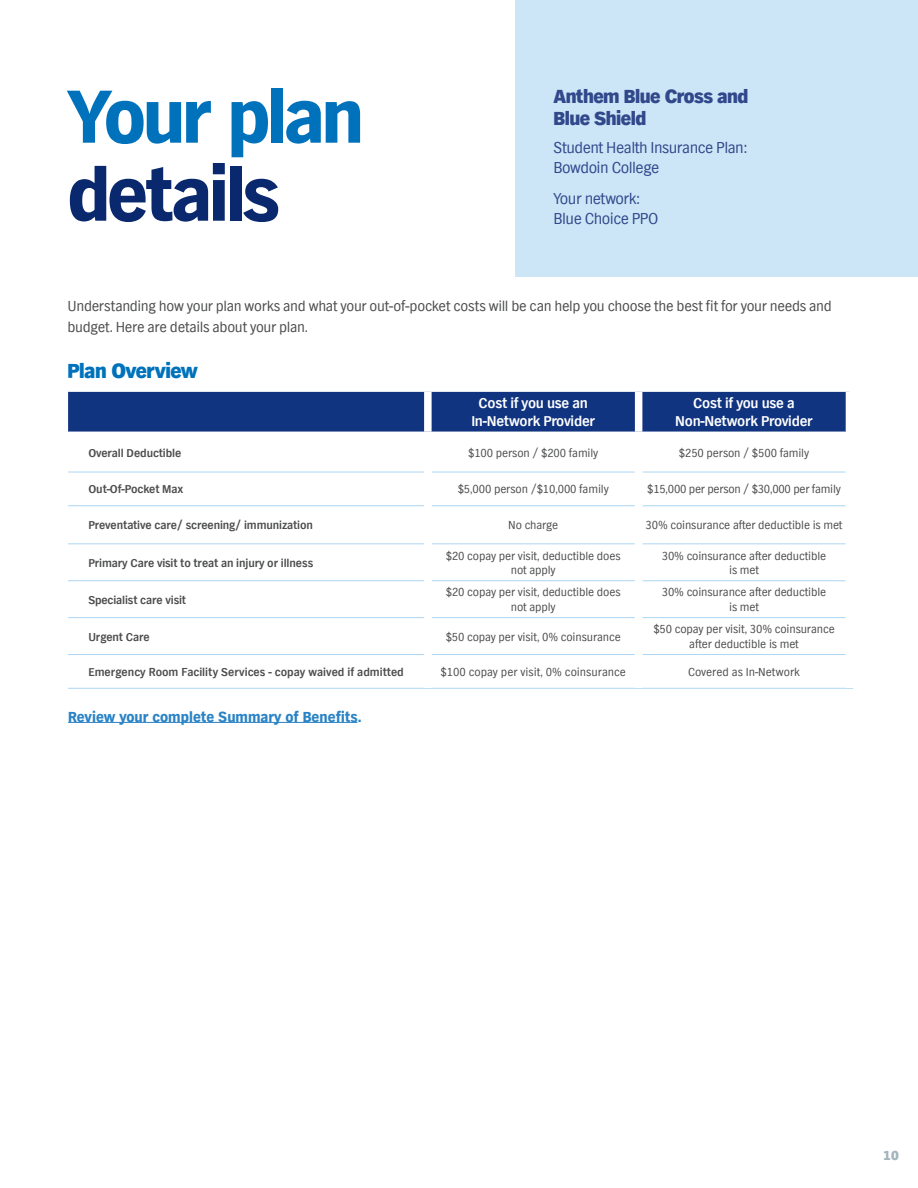
<style>
.page{position:relative;width:918px;height:1188px;background:#fff}
.page>*{position:absolute;margin:0;border:0;box-sizing:border-box;transform-origin:0 0}
.VP_Main_XXL_Headline{font:900 78px/78px "TV Nord EF";letter-spacing:-.045em;color:#0072bc}
.t1{font:800 21px "TV Nord EF";letter-spacing:-.025em;color:#0072bc}
.t2{font:800 19.5px/22.8px "TV Nord EF";letter-spacing:-.03em;color:#31488b}
.t3{font:16.35px/19.5px "TV Nord EF";letter-spacing:-.03em;color:#31488b}
.VP_Body_Copy{font:15px/21px "TV Nord EF";letter-spacing:-.02em;color:#4b4c4d}
.Body_copy{font:700 15px/18px "TV Nord EF";letter-spacing:-.02em;color:#fff;text-align:center}
.t4{font:900 15px "TV Nord EF";color:#2a83c5}
.t5{font:800 13.5px "TV Nord EF";color:#a3b5bd}
.t6{font:12px/14.4px "TV Nord EF";letter-spacing:-.01em;color:#4b4c4d;text-align:center}
.t7{font:700 12px "TV Nord EF";letter-spacing:-.01em;color:#4b4c4d}
.s1{color:#09286d}
</style>
<div class="page">
<div style="left:515px;top:0;width:403px;height:276px;background:#cce6f7"></div>
<hr style="left:68px;top:722px;width:289px;height:1px;background:#2a83c5">
<div style="left:68px;top:392px;width:778px;height:40px;background:#10347f"></div>
<svg style="left:68px;top:471px;width:778px;height:217px"></svg>
<div style="left:424px;top:392px;width:8px;height:40px;background:#fff"></div>
<div style="left:635px;top:392px;width:7px;height:40px;background:#fff"></div>
<hr style="left:68px;top:472px;width:356px;height:1px;background:#add6f1">
<hr style="left:68px;top:505px;width:356px;height:1px;background:#add6f1">
<hr style="left:68px;top:543px;width:356px;height:1px;background:#add6f1">
<hr style="left:68px;top:580px;width:356px;height:1px;background:#add6f1">
<hr style="left:68px;top:617px;width:356px;height:1px;background:#add6f1">
<hr style="left:68px;top:654px;width:356px;height:1px;background:#add6f1">
<hr style="left:68px;top:688px;width:360px;height:1px;background:#add6f1">
<hr style="left:432px;top:472px;width:203px;height:1px;background:#add6f1">
<hr style="left:642px;top:472px;width:204px;height:1px;background:#add6f1">
<hr style="left:432px;top:505px;width:203px;height:1px;background:#add6f1">
<hr style="left:642px;top:505px;width:204px;height:1px;background:#add6f1">
<hr style="left:432px;top:543px;width:203px;height:1px;background:#add6f1">
<hr style="left:642px;top:543px;width:204px;height:1px;background:#add6f1">
<hr style="left:432px;top:580px;width:203px;height:1px;background:#add6f1">
<hr style="left:642px;top:580px;width:204px;height:1px;background:#add6f1">
<hr style="left:432px;top:617px;width:203px;height:1px;background:#add6f1">
<hr style="left:642px;top:617px;width:204px;height:1px;background:#add6f1">
<hr style="left:432px;top:654px;width:203px;height:1px;background:#add6f1">
<hr style="left:642px;top:654px;width:204px;height:1px;background:#add6f1">
<hr style="left:428px;top:688px;width:211px;height:1px;background:#add6f1">
<hr style="left:639px;top:688px;width:214px;height:1px;background:#add6f1">
<div style="left:635px;top:432px;width:7px;height:40px;background:#fff"></div>
<div style="left:635px;top:472px;width:7px;height:34px;background:#fff"></div>
<div style="left:635px;top:506px;width:7px;height:38px;background:#fff"></div>
<div style="left:635px;top:544px;width:7px;height:37px;background:#fff"></div>
<div style="left:635px;top:581px;width:7px;height:37px;background:#fff"></div>
<div style="left:635px;top:618px;width:7px;height:37px;background:#fff"></div>
<div style="left:635px;top:655px;width:7px;height:33px;background:#fff"></div>
<div style="left:424px;top:432px;width:8px;height:40px;background:#fff"></div>
<div style="left:424px;top:472px;width:8px;height:34px;background:#fff"></div>
<div style="left:424px;top:506px;width:8px;height:38px;background:#fff"></div>
<div style="left:424px;top:544px;width:8px;height:37px;background:#fff"></div>
<div style="left:424px;top:581px;width:8px;height:37px;background:#fff"></div>
<div style="left:424px;top:618px;width:8px;height:37px;background:#fff"></div>
<div style="left:424px;top:655px;width:8px;height:33px;background:#fff"></div>
<p class="VP_Main_XXL_Headline" style="left:68px;top:80px;width:298px">Your plan <span class="s1">details</span></p>
<p class="t2" style="left:554px;top:85px;width:196px">Anthem Blue Cross and<br>Blue Shield</p>
<p class="t3" style="left:554px;top:138px;width:195px">Student Health Insurance Plan:<br>Bowdoin College</p>
<p class="t3" style="left:554px;top:190px;width:106px">Your network:<br>Blue Choice PPO</p>
<p class="VP_Body_Copy" style="left:68px;top:296px;width:766px">Understanding how your plan works and what your out-of-pocket costs will be can help you choose the best fit for your needs and budget. Here are details about your plan.</p>
<p class="t1" style="left:68px;top:358px;width:132px">Plan Overview</p>
<p class="Body_copy" style="left:471px;top:395px;width:125px">Cost if you use an<br>In-Network Provider</p>
<p class="Body_copy" style="left:675px;top:395px;width:139px">Cost if you use a<br>Non-Network Provider</p>
<p class="t7" style="left:88px;top:446px;width:95px">Overall Deductible</p>
<p class="t6" style="left:468px;top:446px;width:132px">$100 person / $200 family</p>
<p class="t6" style="left:679px;top:446px;width:132px">$250 person / $500 family</p>
<p class="t7" style="left:88px;top:483px;width:97px">Out-Of-Pocket Max</p>
<p class="t6" style="left:458px;top:483px;width:153px">$5,000 person /$10,000 family</p>
<p class="t6" style="left:647px;top:483px;width:195px">$15,000 per person / $30,000 per family</p>
<p class="t7" style="left:88px;top:519px;width:226px">Preventative care/ screening/ immunization</p>
<p class="t6" style="left:508px;top:518px;width:51px">No charge</p>
<p class="t6" style="left:646px;top:518px;width:198px">30% coinsurance after deductible is met</p>
<p class="t7" style="left:88px;top:556px;width:226px">Primary Care visit to treat an injury or illness</p>
<p class="t6" style="left:446px;top:549px;width:176px">$20 copay per visit, deductible does not apply</p>
<p class="t6" style="left:662px;top:549px;width:166px">30% coinsurance after deductible is met</p>
<p class="t7" style="left:88px;top:593px;width:99px">Specialist care visit</p>
<p class="t6" style="left:446px;top:586px;width:176px">$20 copay per visit, deductible does not apply</p>
<p class="t6" style="left:662px;top:586px;width:166px">30% coinsurance after deductible is met</p>
<p class="t7" style="left:88px;top:630px;width:63px">Urgent Care</p>
<p class="t6" style="left:446px;top:630px;width:177px">$50 copay per visit, 0% coinsurance</p>
<p class="t6" style="left:653px;top:623px;width:183px">$50 copay per visit, 30% coinsurance after deductible is met</p>
<p class="t7" style="left:88px;top:665px;width:317px">Emergency Room Facility Services - copay waived if admitted</p>
<p class="t6" style="left:440px;top:665px;width:187px">$100 copay per visit, 0% coinsurance</p>
<p class="t6" style="left:688px;top:665px;width:113px">Covered as In-Network</p>
<p class="t4" style="left:68px;top:709px;width:295px">Review your complete Summary of Benefits.</p>
<p class="t5" style="left:883px;top:1147px;width:17px">10</p>
</div>
